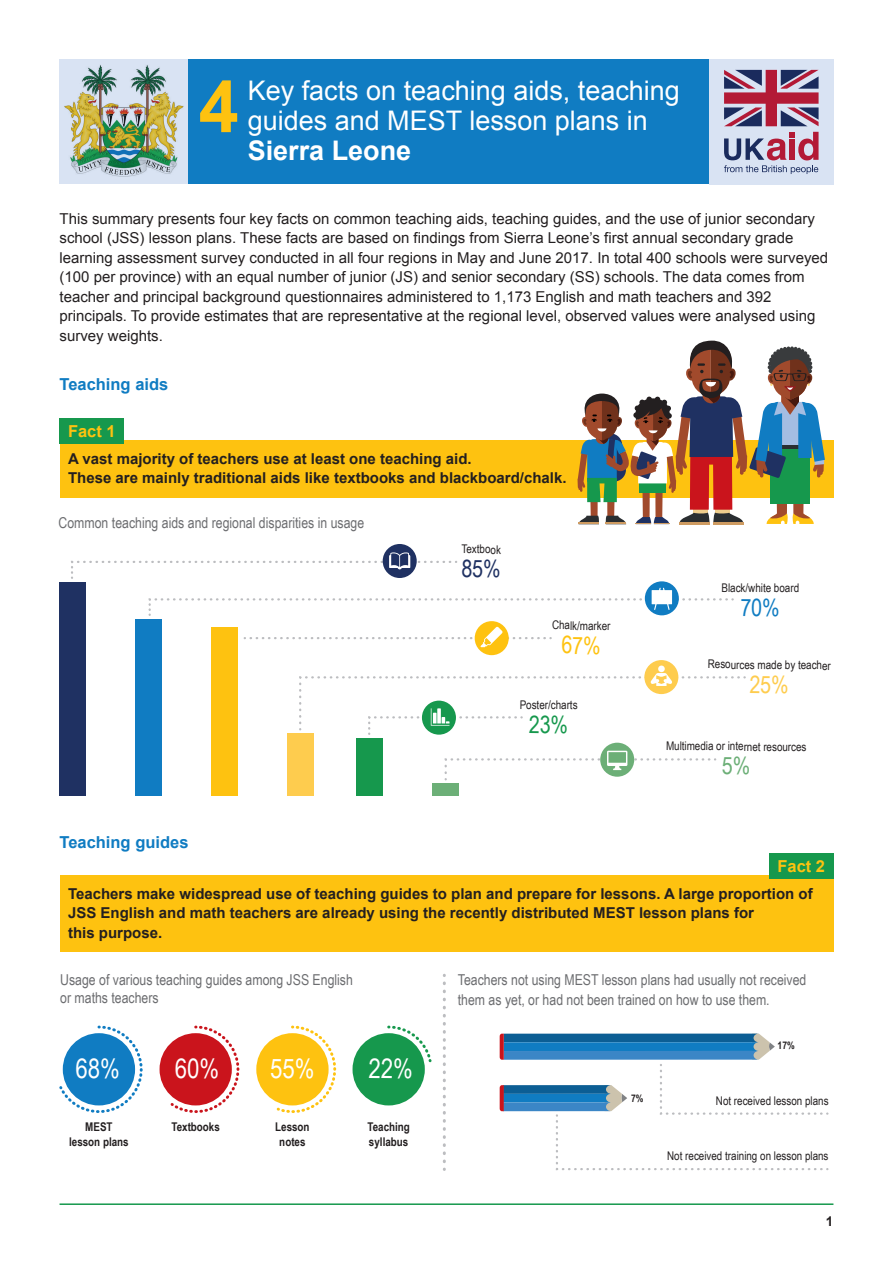
<style>
.page{position:relative;width:893px;height:1263px;background:#fff}
.page>*{position:absolute;margin:0;border:0;box-sizing:border-box;transform-origin:0 0}
.t1{font:700 72px "Arial";color:#fec210}
.t2{font:27px/30px "Arial";color:#fff}
.t3{font:700 27px "Arial";color:#fff}
.t4{font:700 16.5px "Arial";color:#107cc2}
.t5{font:700 16.5px "Arial";color:#fec210}
.t6{font:15px/19.5px "Arial";color:#231f20}
.t7{font:700 15px/19.5px "Arial";color:#231f20}
.t8{font:15px/18px "Arial Narrow";color:#6c6d70}
.t9{font:700 13.5px "Arial";color:#231f20}
.t10{font:12px "Arial Narrow";color:#231f20}
.t11{font:700 12px/14.4px "Arial Narrow";color:#231f20;text-align:center}
.t12{font:700 10.5px "Arial Narrow";color:#231f20}
</style>
<div class="page">
<div style="left:709px;top:59px;width:124px;height:125px;background:#d9e3f3"></div>
<div style="left:60px;top:60px;width:128px;height:124px;background:#d9e3f3"></div>
<div style="left:188px;top:60px;width:521px;height:124px;background:#107cc2"></div>
<hr style="left:60px;top:1203px;width:773px;height:2px;background:#16984d">
<img style="left:64px;top:65px;width:120px;height:112px">
<svg style="left:724px;top:70px;width:95px;height:56px"></svg>
<svg style="left:724px;top:132px;width:94px;height:42px"></svg>
<div style="left:60px;top:440px;width:773px;height:57px;background:#fec210"></div>
<div style="left:60px;top:419px;width:64px;height:25px;background:#16984d"></div>
<div style="left:60px;top:875px;width:773px;height:76px;background:#fec210"></div>
<div style="left:769px;top:854px;width:64px;height:25px;background:#16984d"></div>
<svg style="left:577px;top:340px;width:248px;height:184px"></svg>
<div style="left:432px;top:783px;width:26px;height:13px;background:#6caf77"></div>
<div style="left:356px;top:738px;width:27px;height:58px;background:#16984d"></div>
<div style="left:287px;top:733px;width:27px;height:63px;background:#fecc4e"></div>
<div style="left:211px;top:627px;width:27px;height:169px;background:#fec210"></div>
<div style="left:135px;top:620px;width:27px;height:176px;background:#107cc2"></div>
<div style="left:59px;top:582px;width:27px;height:214px;background:#1f3162"></div>
<svg style="left:645px;top:581px;width:34px;height:34px"></svg>
<svg style="left:148px;top:588px;width:585px;height:28px"></svg>
<div style="left:383px;top:544px;width:34px;height:34px;background:#1f3162;border-radius:50%"></div>
<svg style="left:71px;top:552px;width:379px;height:27px"></svg>
<div style="left:644px;top:660px;width:34px;height:34px;background:#fecc4e;border-radius:50%"></div>
<div style="left:658px;top:665px;width:7px;height:7px;background:#fff;border-radius:50%"></div>
<svg style="left:600px;top:743px;width:34px;height:34px"></svg>
<svg style="left:444px;top:751px;width:265px;height:29px"></svg>
<div style="left:475px;top:621px;width:34px;height:34px;background:#fec210;border-radius:50%"></div>
<svg style="left:245px;top:627px;width:306px;height:20px"></svg>
<div style="left:160px;top:1033px;width:72px;height:72px;background:#ca141c;border-radius:50%"></div>
<div style="left:256px;top:1033px;width:73px;height:72px;background:#fec210;border-radius:50%"></div>
<div style="left:353px;top:1033px;width:72px;height:72px;background:#16984d;border-radius:50%"></div>
<svg style="left:443px;top:983px;width:3px;height:187px"></svg>
<svg style="left:500px;top:1033px;width:328px;height:138px"></svg>
<svg style="left:299px;top:673px;width:447px;height:62px"></svg>
<svg style="left:59px;top:1025px;width:84px;height:88px"></svg>
<svg style="left:170px;top:1025px;width:70px;height:88px"></svg>
<svg style="left:271px;top:1025px;width:66px;height:88px"></svg>
<svg style="left:369px;top:1025px;width:63px;height:54px"></svg>
<h1 class="t1" style="left:199px;top:66px;width:42px">4</h1>
<h2 class="t2" style="left:248px;top:76px;width:434px">Key facts on teaching aids, teaching guides and MEST lesson plans in</h2>
<h2 class="t3" style="left:248px;top:136px;width:165px">Sierra Leone</h2>
<p class="t6" style="left:60px;top:208px;width:770px">This summary presents four key facts on common teaching aids, teaching guides, and the use of junior secondary school (JSS) lesson plans. These facts are based on findings from Sierra Leone’s first annual secondary grade learning assessment survey conducted in all four regions in May and June 2017. In total 400 schools were surveyed (100 per province) with an equal number of junior (JS) and senior secondary (SS) schools. The data comes from teacher and principal background questionnaires administered to 1,173 English and math teachers and 392 principals. To provide estimates that are representative at the regional level, observed values were analysed using survey weights.</p>
<p class="t4" style="left:60px;top:375px;width:110px">Teaching aids</p>
<p class="t5" style="left:68px;top:422px;width:49px">Fact 1</p>
<p class="t7" style="left:68px;top:449px;width:500px">A vast majority of teachers use at least one teaching aid.<br>These are mainly traditional aids like textbooks and blackboard/chalk.</p>
<p class="t8" style="left:59px;top:514px;width:307px">Common teaching aids and regional disparities in usage</p>
<p class="t4" style="left:60px;top:832px;width:130px">Teaching guides</p>
<p class="t10" style="left:462px;top:542px;width:41px;rotate:1deg">Textbook</p>
<p class="t10" style="left:552px;top:618px;width:60px;rotate:1deg">Chalk/marker</p>
<p class="t10" style="left:520px;top:697px;width:59px;rotate:1deg">Poster/charts</p>
<p class="t10" style="left:722px;top:580px;width:79px;rotate:1deg">Black/white board</p>
<p class="t10" style="left:708px;top:657px;width:125px;rotate:1deg">Resources made by teacher</p>
<p class="t10" style="left:666px;top:738px;width:142px;rotate:1deg">Multimedia or internet resources</p>
<p class="t5" style="left:777px;top:857px;width:49px">Fact 2</p>
<p class="t7" style="left:68px;top:884px;width:746px">Teachers make widespread use of teaching guides to plan and prepare for lessons. A large proportion of<br>JSS English and math teachers are already using the recently distributed MEST lesson plans for<br>this purpose.</p>
<p class="t8" style="left:60px;top:971px;width:294px">Usage of various teaching guides among JSS English or maths teachers</p>
<p class="t11" style="left:69px;top:1120px;width:61px">MEST lesson plans</p>
<p class="t11" style="left:171px;top:1120px;width:50px">Textbooks</p>
<p class="t11" style="left:275px;top:1120px;width:36px">Lesson notes</p>
<p class="t11" style="left:367px;top:1120px;width:44px;text-align:left">Teaching syllabus</p>
<p class="t8" style="left:458px;top:970px;width:350px;line-height:19.5px">Teachers not using MEST lesson plans had usually not received them as yet, or had not been trained on how to use them.</p>
<p class="t12" style="left:778px;top:1039px;width:19px">17%</p>
<p class="t12" style="left:631px;top:1092px;width:14px">7%</p>
<p class="t10" style="left:716px;top:1094px;width:114px">Not received lesson plans</p>
<p class="t10" style="left:667px;top:1149px;width:163px">Not received training on lesson plans</p>
<p class="t9" style="left:826px;top:1214px;width:9px">1</p>
</div>
